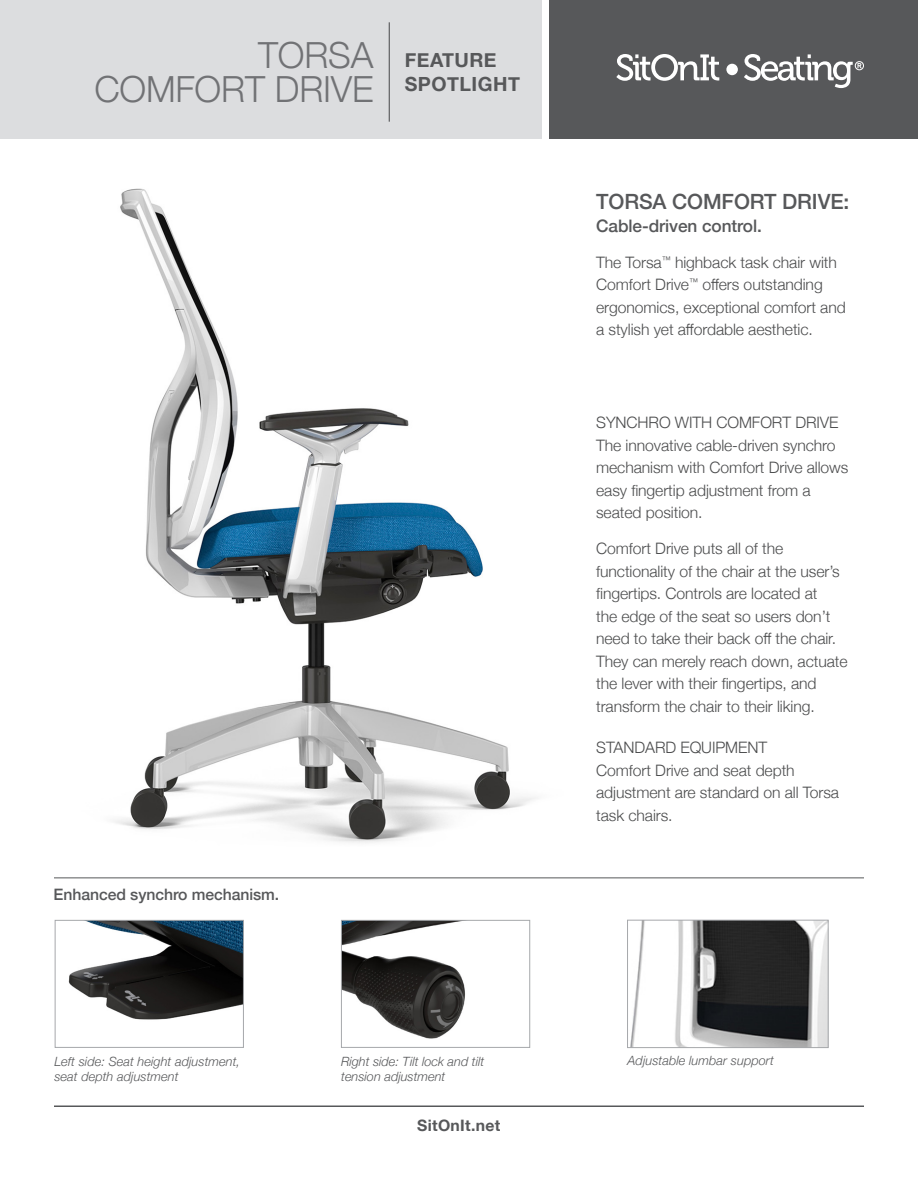
<style>
.page{position:relative;width:918px;height:1188px;background:#fff}
.page>*{position:absolute;margin:0;border:0;box-sizing:border-box;transform-origin:0 0}
.t1{font:300 36px/34.5px "Helvetica Neue";letter-spacing:-.005em;color:#717275;text-align:right}
.t2{font:500 21px "Helvetica Neue";letter-spacing:-.005em;color:#57585a}
.t3{font:700 19.5px/24px "Helvetica Neue";letter-spacing:.025em;color:#57585a}
.t4{font:500 17.25px "Helvetica Neue";letter-spacing:-.005em;color:#57585a}
.body_style{font:300 15.75px/22.5px "Helvetica Neue";letter-spacing:-.005em;color:#4b4c4d}
.t5{font:500 15.75px "Helvetica Neue";letter-spacing:-.005em;color:#57585a}
.sub{font:300 15.75px "Helvetica Neue";letter-spacing:-.005em;color:#4b4c4d}
.t6{font:700 15.75px "Helvetica Neue";letter-spacing:.02em;color:#57585a}
.t7{font:italic 300 12.75px/15px "Helvetica Neue";letter-spacing:.005em;color:#57585a}
</style>
<div class="page">
<img style="left:114px;top:188px;width:422px;height:655px">
<div style="left:0;top:0;width:542px;height:139px;background:#dcdddf"></div>
<div style="left:550px;top:0;width:368px;height:139px;background:#57585a"></div>
<hr style="left:389px;top:22px;width:1px;height:100px;background:#57585a">
<hr style="left:54px;top:1106px;width:810px;height:1px;background:#57585a">
<svg style="left:616px;top:54px;width:248px;height:34px"></svg>
<hr style="left:54px;top:878px;width:810px;height:1px;background:#57585a">
<img style="left:68px;top:922px;width:174px;height:98px">
<div style="left:55px;top:920px;width:189px;height:128px;border:1px solid #a6a8ab"></div>
<img style="left:343px;top:922px;width:122px;height:117px">
<div style="left:341px;top:920px;width:189px;height:128px;border:1px solid #a6a8ab"></div>
<img style="left:630px;top:922px;width:196px;height:124px">
<div style="left:627px;top:920px;width:201px;height:128px;border:1px solid #a6a8ab"></div>
<p class="t1" style="left:94px;top:35px;width:281px">TORSA<br>COMFORT DRIVE</p>
<p class="t3" style="left:405px;top:48px;width:117px">FEATURE<br>SPOTLIGHT</p>
<p class="t5" style="left:54px;top:882px;width:227px">Enhanced synchro mechanism.</p>
<p class="t2" style="left:596px;top:185px;width:255px">TORSA COMFORT DRIVE:</p>
<p class="t4" style="left:596px;top:212px;width:167px">Cable-driven control.</p>
<p class="body_style" style="left:596px;top:250px;width:251px">The Torsa<sup>™</sup> highback task chair with Comfort Drive<sup>™</sup> offers outstanding ergonomics, exceptional comfort and a stylish yet affordable aesthetic.</p>
<p class="sub" style="left:596px;top:410px;width:244px">SYNCHRO WITH COMFORT DRIVE</p>
<p class="body_style" style="left:596px;top:433px;width:254px">The innovative cable-driven synchro mechanism with Comfort Drive allows easy fingertip adjustment from a seated position.</p>
<p class="body_style" style="left:596px;top:536px;width:253px">Comfort Drive puts all of the functionality of the chair at the user’s fingertips. Controls are located at<br>the edge of the seat so users don’t need to take their back off the chair.<br>They can merely reach down, actuate the lever with their fingertips, and transform the chair to their liking.</p>
<p class="body_style" style="left:596px;top:735px;width:172px">STANDARD EQUIPMENT</p>
<p class="body_style" style="left:596px;top:758px;width:244px">Comfort Drive and seat depth adjustment are standard on all Torsa task chairs.</p>
<p class="t7" style="left:54px;top:1053px;width:187px">Left side: Seat height adjustment,</p>
<p class="t7" style="left:54px;top:1068px;width:126px">seat depth adjustment</p>
<p class="t7" style="left:341px;top:1053px;width:144px">Right side: Tilt lock and tilt tension adjustment</p>
<p class="t7" style="left:628px;top:1052px;width:148px">Adjustable lumbar support</p>
<p class="t6" style="left:417px;top:1113px;width:85px">SitOnIt.net</p>
</div>
